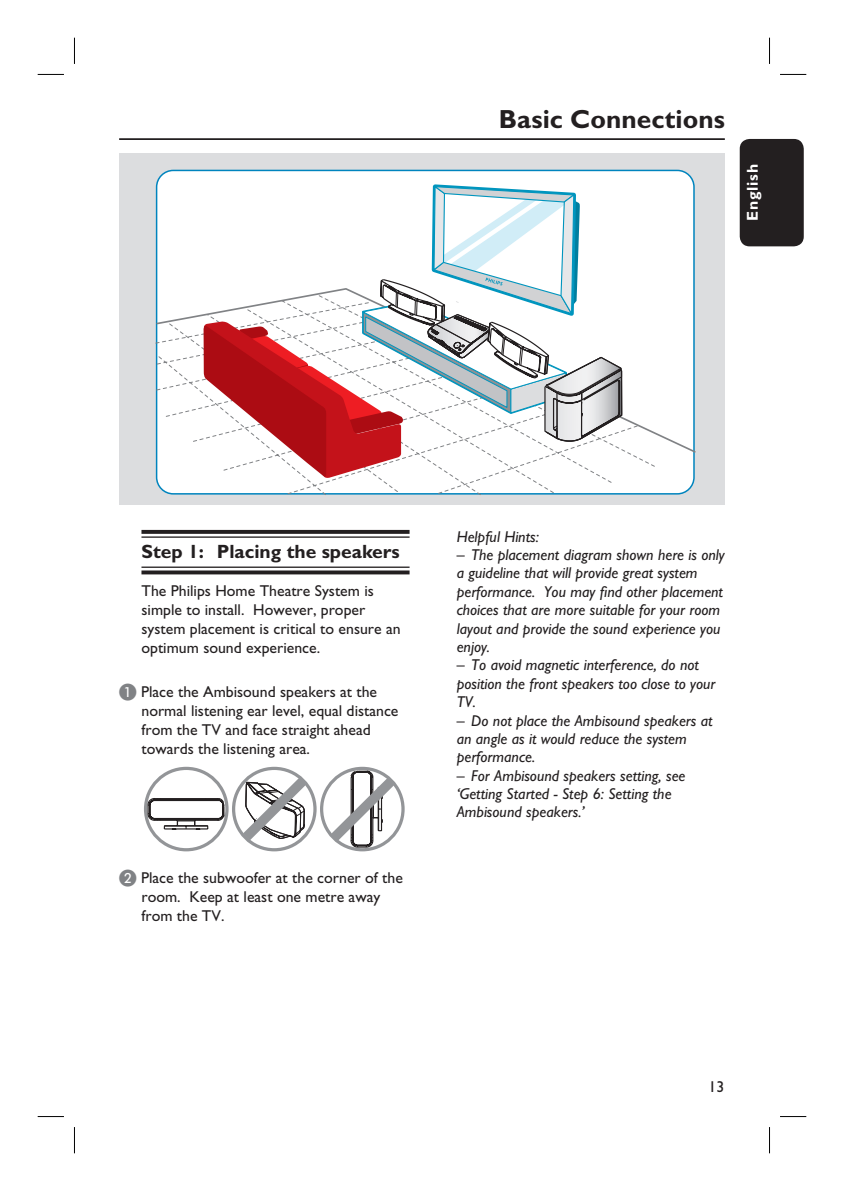
<style>
.page{position:relative;width:844px;height:1191px;background:#fff}
.page>*{position:absolute;margin:0;border:0;box-sizing:border-box;transform-origin:0 0}
.t1{font:700 26.25px "Gill Sans Std";color:#231f20}
.t2{font:700 19.25px "Gill Sans Std";color:#231f20}
.t3{font:italic 15.75px/18.4px "Gill Sans Std";color:#231f20}
.t4{font:15.75px/18.9px "Gill Sans Std";color:#231f20}
.t5{font:700 15.75px "Gill Sans Std";letter-spacing:.05em;color:#fff}
.s1{font-family:"Philips Pi Roman";font-size:17.5px;color:#808285}
</style>
<div class="page">
<div style="left:739px;top:139px;width:64px;height:107px;background:#231f20;border-radius:10px"></div>
<hr style="left:119px;top:138px;width:605px;height:2px;background:#231f20">
<svg style="left:141px;top:530px;width:268px;height:4px"></svg>
<hr style="left:141px;top:536px;width:268px;height:2px;background:#231f20">
<hr style="left:141px;top:566px;width:268px;height:2px;background:#231f20">
<svg style="left:141px;top:570px;width:268px;height:4px"></svg>
<svg style="left:144px;top:766px;width:261px;height:85px"></svg>
<div style="left:119px;top:154px;width:605px;height:351px;background:#dcdddf"></div>
<div style="left:156px;top:170px;width:538px;height:324px;background:#fff;border:2px solid #0084be;border-radius:17px"></div>
<svg style="left:155px;top:287px;width:541px;height:167px"></svg>
<svg style="left:155px;top:294px;width:500px;height:201px"></svg>
<svg style="left:203px;top:184px;width:420px;height:294px"></svg>
<svg style="left:38px;top:74px;width:26px;height:1px"></svg>
<svg style="left:780px;top:74px;width:26px;height:1px"></svg>
<svg style="left:38px;top:1116px;width:26px;height:1px"></svg>
<svg style="left:780px;top:1116px;width:26px;height:1px"></svg>
<svg style="left:74px;top:38px;width:1px;height:26px"></svg>
<svg style="left:74px;top:1127px;width:1px;height:26px"></svg>
<svg style="left:769px;top:38px;width:1px;height:26px"></svg>
<svg style="left:769px;top:1127px;width:1px;height:26px"></svg>
<h1 class="t1" style="left:498px;top:110px;width:227px">Basic Connections</h1>
<p class="t5" style="left:746px;top:221px;width:58px;rotate:-90deg">English</p>
<p class="t2" style="left:141px;top:544px;width:259px">Step 1: Placing the speakers</p>
<p class="t4" style="left:141px;top:583px;width:261px">The Philips Home Theatre System is simple to install. However, proper system placement is critical to ensure an optimum sound experience.</p>
<p class="t4" style="left:141px;top:684px;width:258px;text-indent:-22px"><span class="s1">A</span> Place the Ambisound speakers at the normal listening ear level, equal distance from the TV and face straight ahead towards the listening area.</p>
<p class="t4" style="left:141px;top:869px;width:263px;text-indent:-22px"><span class="s1">B</span> Place the subwoofer at the corner of the room. Keep at least one metre away from the TV.</p>
<p class="t3" style="left:456px;top:529px;width:84px">Helpful Hints:</p>
<p class="t3" style="left:456px;top:547px;width:269px">– The placement diagram shown here is only a guideline that will provide great system performance. You may find other placement choices that are more suitable for your room layout and provide the sound experience you enjoy.</p>
<p class="t3" style="left:456px;top:657px;width:260px">– To avoid magnetic interference, do not position the front speakers too close to your<br>TV.</p>
<p class="t3" style="left:456px;top:713px;width:257px">– Do not place the Ambisound speakers at an angle as it would reduce the system performance.</p>
<p class="t3" style="left:456px;top:768px;width:230px">– For Ambisound speakers setting, see ‘Getting Started - Step 6: Setting the<br>Ambisound speakers.’</p>
<p class="t4" style="left:708px;top:1078px;width:17px">13</p>
</div>
